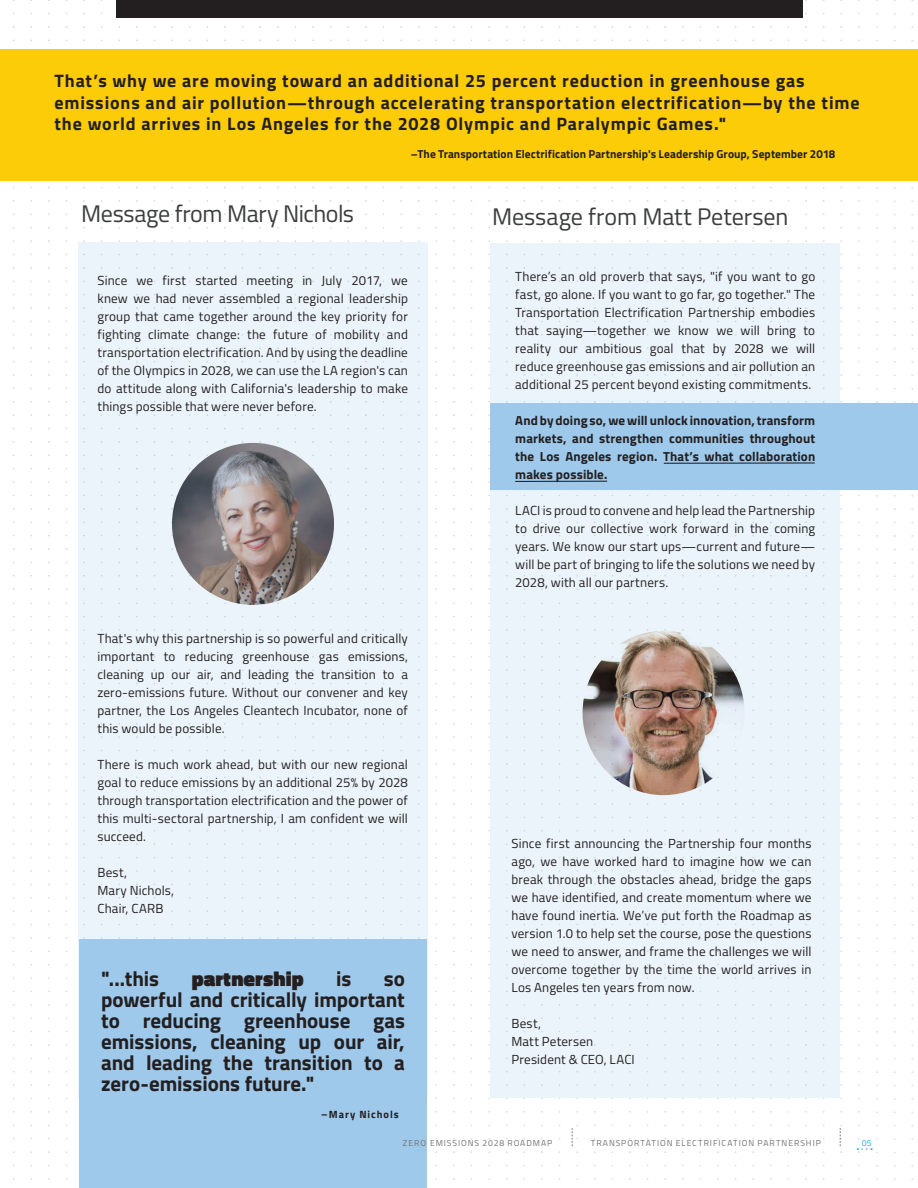
<style>
.page{position:relative;width:918px;height:1188px;background:#fff}
.page>*{position:absolute;margin:0;border:0;box-sizing:border-box;transform-origin:0 0}
.t1{font:24px "Titillium";letter-spacing:-.005em;color:#3b3c3d}
.t2{font:700 21px/21px "Titillium";letter-spacing:-.005em;color:#231f20;text-align:justify}
.t3{font:900 21px "Titillium";letter-spacing:.005em;color:#231f20}
.t4{font:700 18px/21.6px "Titillium";letter-spacing:.045em;color:#231f20}
.t5{font:13.2px/18px "Titillium";letter-spacing:.01em;color:#231f20;text-align:justify}
.t6{font:700 13.2px/18px "Titillium";letter-spacing:.01em;color:#231f20;text-align:justify}
.t7{font:700 11.55px "Titillium";letter-spacing:.005em;color:#231f20}
.t8{font:700 10.5px "Titillium";letter-spacing:.09em;color:#231f20}
.t9{font:8.7px "Titillium";letter-spacing:.11em;color:#75706f}
.t10{font:8.7px "Titillium";color:#21a6df}
</style>
<div class="page">
<img style="left:0;top:0;width:918px;height:1180px">
<div style="left:490px;top:243px;width:350px;height:855px;background:#ecf4fb"></div>
<svg style="left:78px;top:243px;width:350px;height:855px;background:#e2e9ef"></svg>
<img style="left:583px;top:631px;width:161px;height:164px">
<div style="left:116px;top:0;width:687px;height:18px;background:#231f20"></div>
<div style="left:0;top:50px;width:918px;height:131px;background:#fdcc09"></div>
<div style="left:490px;top:404px;width:428px;height:86px;background:#9fc9eb"></div>
<div style="left:79px;top:939px;width:348px;height:249px;background:#9fc9eb"></div>
<hr style="left:664px;top:462px;width:151px;height:2px;background:#231f20">
<hr style="left:515px;top:481px;width:92px;height:1px;background:#231f20">
<svg style="left:857px;top:1148px;width:15px;height:2px"></svg>
<svg style="left:840px;top:1128px;width:1px;height:18px"></svg>
<svg style="left:572px;top:1128px;width:1px;height:18px"></svg>
<p class="t4" style="left:54px;top:69px;width:807px">That’s why we are moving toward an additional 25 percent reduction in greenhouse gas emissions and air pollution—through accelerating transportation electrification—by the time the world arrives in Los Angeles for the 2028 Olympic and Paralympic Games."</p>
<h1 class="t1" style="left:81px;top:196px;width:274px">Message from Mary Nichols</h1>
<p class="t7" style="left:411px;top:145px;width:426px">–The Transportation Electrification Partnership's Leadership Group, September 2018</p>
<h1 class="t1" style="left:492px;top:199px;width:298px">Message from Matt Petersen</h1>
<p class="t5" style="left:98px;top:271px;width:312px">Since we first started meeting in July 2017, we knew we had never assembled a regional leadership group that came together around the key priority for fighting climate change: the future of mobility and transportation electrification. And by using the deadline of the Olympics in 2028, we can use the LA region's can do attitude along with California's leadership to make things possible that were never before.</p>
<p class="t5" style="left:98px;top:629px;width:312px">That's why this partnership is so powerful and critically important to reducing greenhouse gas emissions, cleaning up our air, and leading the transition to a zero-emissions future. Without our convener and key partner, the Los Angeles Cleantech Incubator, none of this would be possible.</p>
<p class="t5" style="left:98px;top:755px;width:312px">There is much work ahead, but with our new regional goal to reduce emissions by an additional 25% by 2028 through transportation electrification and the power of this multi-sectoral partnership, I am confident we will succeed.</p>
<p class="t5" style="left:98px;top:863px;width:78px;text-align:left">Best,<br>Mary Nichols,<br>Chair, CARB</p>
<h2 class="t2" style="left:101px;top:967px;width:60px">"...this</h2>
<h2 class="t3" style="left:192px;top:963px;width:113px">partnership</h2>
<h2 class="t2" style="left:336px;top:967px;width:17px">is</h2>
<h2 class="t2" style="left:101px;top:967px;width:305px;text-indent:283px">so powerful and critically important to reducing greenhouse gas emissions, cleaning up our air, and leading the transition to a zero-emissions future."</h2>
<p class="t8" style="left:321px;top:1106px;width:79px">–Mary Nichols</p>
<p class="t5" style="left:515px;top:267px;width:302px">There’s an old proverb that says, "if you want to go fast, go alone. If you want to go far, go together." The Transportation Electrification Partnership embodies that saying—together we know we will bring to reality our ambitious goal that by 2028 we will reduce greenhouse gas emissions and air pollution an additional 25 percent beyond existing commitments.</p>
<p class="t6" style="left:515px;top:411px;width:302px">And by doing so, we will unlock innovation, transform markets, and strengthen communities throughout the Los Angeles region. That’s what collaboration makes possible.</p>
<p class="t5" style="left:515px;top:501px;width:302px">LACI is proud to convene and help lead the Partnership to drive our collective work forward in the coming years. We know our start ups—current and future— will be part of bringing to life the solutions we need by 2028, with all our partners.</p>
<p class="t5" style="left:511px;top:833px;width:302px">Since first announcing the Partnership four months ago, we have worked hard to imagine how we can break through the obstacles ahead, bridge the gaps we have identified, and create momentum where we have found inertia. We’ve put forth the Roadmap as version 1.0 to help set the course, pose the questions we need to answer, and frame the challenges we will overcome together by the time the world arrives in Los Angeles ten years from now.</p>
<p class="t5" style="left:511px;top:1013px;width:125px;text-align:left">Best,<br>Matt Petersen<br>President &amp; CEO, LACI</p>
<p class="t9" style="left:403px;top:1137px;width:25px">ZERO</p>
<p class="t9" style="left:591px;top:1137px;width:231px">TRANSPORTATION ELECTRIFICATION PARTNERSHIP</p>
<p class="t10" style="left:862px;top:1137px;width:12px">05</p>
<p class="t9" style="left:430px;top:1137px;width:124px">EMISSIONS 2028 ROADMAP</p>
</div>
